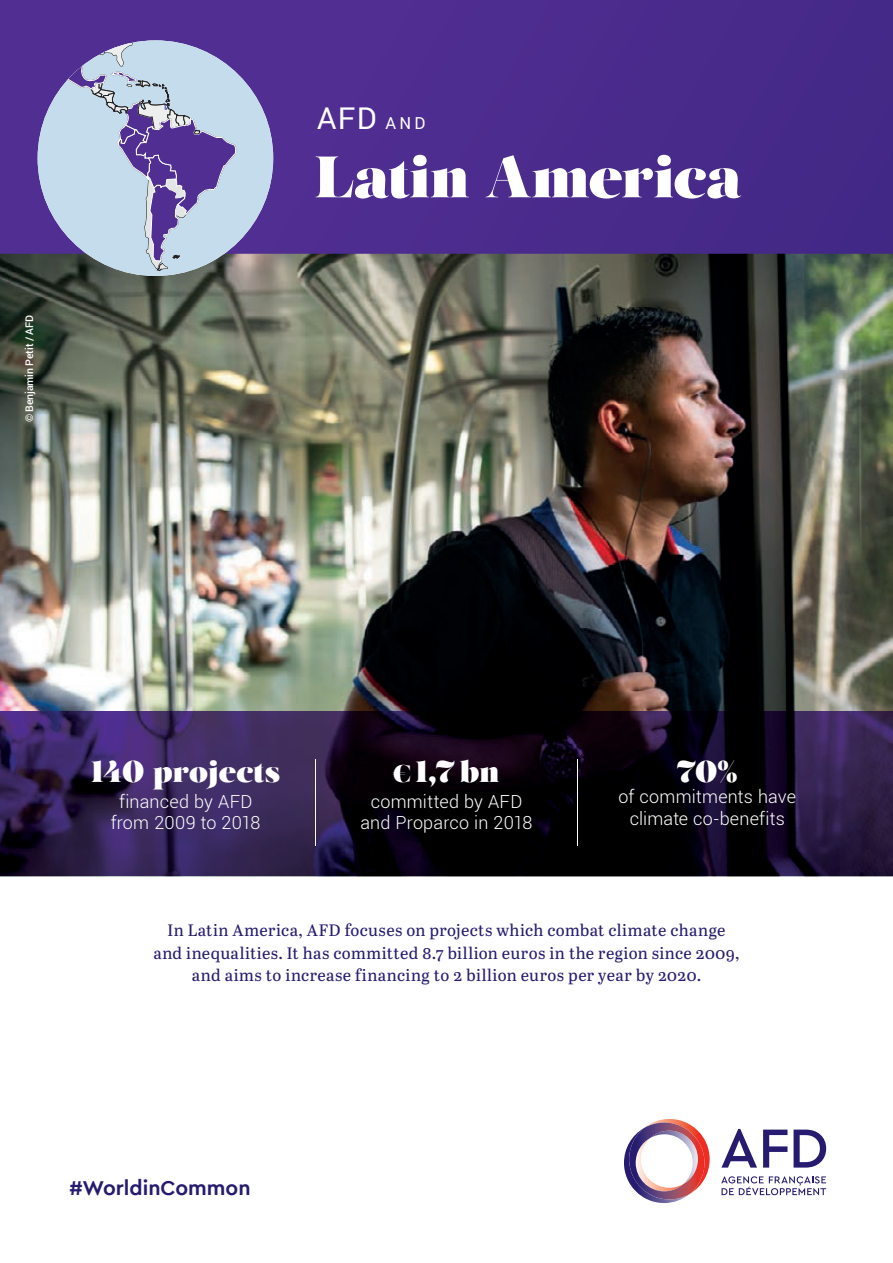
<style>
.page{position:relative;width:893px;height:1263px;background:#fff}
.page>*{position:absolute;margin:0;border:0;box-sizing:border-box;transform-origin:0 0}
.t1{font:58.5px "Salome";letter-spacing:-.02em;color:#fff}
.t2{font:30px "Salome";letter-spacing:-.005em;color:#fff}
.t3{font:30px "Roboto";color:#fff}
.t4{font:700 21px "Cera";color:#261b6f}
.t5{font:300 18px/21.6px "Roboto";letter-spacing:.01em;color:#fff;text-align:center}
.t6{font:16.5px/22.5px "Abril Text";letter-spacing:.025em;color:#261b6f;text-align:center}
.t7{font:500 10.5px "Roboto";letter-spacing:-.01em;color:#fff}
.s1{font-size:16.5px}
.s2{font-size:24px}
</style>
<div class="page">
<div style="left:0;top:0;width:893px;height:254px;background:#4c2c8d"></div>
<img style="left:0;top:254px;width:893px;height:622px">
<img style="left:0;top:712px;width:893px;height:163px">
<hr style="left:315px;top:759px;width:1px;height:87px;background:#fff">
<hr style="left:577px;top:759px;width:1px;height:87px;background:#fff">
<svg style="left:624px;top:1119px;width:86px;height:84px"></svg>
<img style="left:629px;top:1122px;width:75px;height:77px">
<svg style="left:721px;top:1129px;width:36px;height:38px"></svg>
<svg style="left:763px;top:1129px;width:24px;height:38px"></svg>
<svg style="left:793px;top:1129px;width:33px;height:38px"></svg>
<svg style="left:721px;top:1176px;width:105px;height:19px"></svg>
<svg style="left:38px;top:78px;width:235px;height:198px"></svg>
<div style="left:38px;top:40px;width:235px;height:236px;background:#c4dceb;border-radius:118px"></div>
<svg style="left:38px;top:78px;width:6px;height:191px"></svg>
<svg style="left:44px;top:40px;width:192px;height:231px"></svg>
<p class="t7" style="left:22px;top:422px;width:109px;rotate:-90deg">© Benjamin Petit / AFD</p>
<h2 class="t3" style="left:317px;top:97px;width:110px">AFD <span class="s1">AND</span></h2>
<h1 class="t1" style="left:314px;top:138px;width:428px">Latin America</h1>
<h2 class="t2" style="left:91px;top:751px;width:191px">140 projects</h2>
<p class="t5" style="left:111px;top:790px;width:151px">financed by AFD from 2009 to 2018</p>
<h2 class="t2" style="left:393px;top:751px;width:108px"><span class="s2">€</span> 1,7 bn</h2>
<p class="t5" style="left:360px;top:790px;width:174px">committed by AFD and Proparco in 2018</p>
<h2 class="t2" style="left:677px;top:751px;width:62px">70%</h2>
<p class="t5" style="left:619px;top:786px;width:179px">of commitments have climate co-benefits</p>
<p class="t6" style="left:153px;top:918px;width:588px">In Latin America, AFD focuses on projects which combat climate change and inequalities. It has committed 8.7 billion euros in the region since 2009, and aims to increase financing to 2 billion euros per year by 2020.</p>
<p class="t4" style="left:69px;top:1174px;width:183px">#WorldinCommon</p>
</div>
